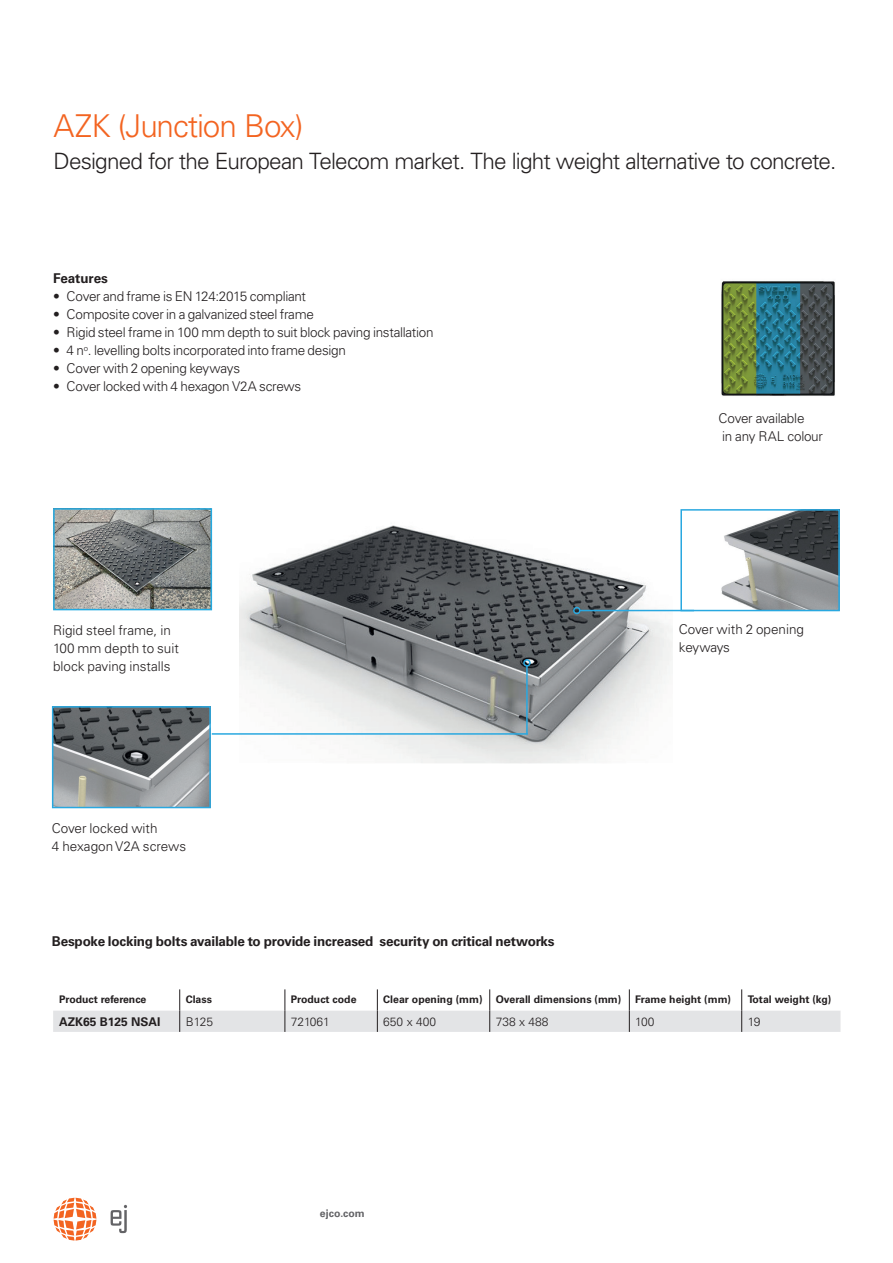
<style>
.page{position:relative;width:893px;height:1263px;background:#fff}
.page>*{position:absolute;margin:0;border:0;box-sizing:border-box;transform-origin:0 0}
.t1{font:300 31.5px "Univers LT Pro 45";letter-spacing:-.035em;color:#f36421}
.t2{font:300 22.5px "Univers LT Pro 45";letter-spacing:-.035em;color:#231f20}
.t3{font:300 13.5px/18px "Univers LT Pro 45";letter-spacing:-.02em;color:#231f20}
.t4{font:300 13.5px/18px "Univers LT Pro 45";color:#231f20}
.t5{font:700 13.5px "Univers LT Pro 65";letter-spacing:-.015em;color:#231f20}
.t6{font:300 12px "Univers LT Pro 45";color:#231f20}
.t7{font:700 12px "Univers LT Pro 65";color:#231f20}
.t8{font:700 10.5px "Univers LT Pro 65";color:#231f20}
.t9{font:700 10.5px "Univers LT Pro 65";letter-spacing:.005em;color:#636366}
</style>
<div class="page">
<img style="left:239px;top:525px;width:434px;height:239px">
<img style="left:56px;top:511px;width:153px;height:96px">
<div style="left:53px;top:508px;width:159px;height:102px;border:2px solid #24aae1"></div>
<svg style="left:53px;top:989px;width:787px;height:43px"></svg>
<img style="left:55px;top:709px;width:153px;height:96px">
<div style="left:52px;top:706px;width:159px;height:102px;border:2px solid #29a8e0"></div>
<img style="left:721px;top:512px;width:116px;height:96px">
<div style="left:680px;top:509px;width:160px;height:102px;border:2px solid #29a8e0"></div>
<hr style="left:580px;top:610px;width:114px;height:1px;background:#29a8e0">
<div style="left:573px;top:607px;width:8px;height:7px;border:2px solid #29a8e0;border-radius:50%"></div>
<hr style="left:526px;top:666px;width:2px;height:68px;background:#29a8e0">
<div style="left:523px;top:659px;width:8px;height:8px;border:2px solid #29a8e0;border-radius:50%"></div>
<hr style="left:212px;top:733px;width:316px;height:2px;background:#29a8e0">
<img style="left:721px;top:281px;width:114px;height:115px">
<svg style="left:111px;top:1205px;width:16px;height:28px"></svg>
<svg style="left:54px;top:1198px;width:42px;height:42px"></svg>
<h1 class="t1" style="left:53px;top:107px;width:252px">AZK (Junction Box)</h1>
<h2 class="t2" style="left:53px;top:147px;width:784px">Designed for the European Telecom market. The light weight alternative to concrete.</h2>
<p class="t5" style="left:53px;top:271px;width:56px">Features</p>
<p class="t3" style="left:53px;top:288px;width:254px">• Cover and frame is EN 124:2015 compliant</p>
<p class="t3" style="left:53px;top:306px;width:262px">• Composite cover in a galvanized steel frame</p>
<p class="t3" style="left:53px;top:324px;width:382px">• Rigid steel frame in 100 mm depth to suit block paving installation</p>
<p class="t3" style="left:53px;top:342px;width:294px">• 4 n<sup>o</sup>. levelling bolts incorporated into frame design</p>
<p class="t3" style="left:53px;top:360px;width:188px">• Cover with 2 opening keyways</p>
<p class="t3" style="left:53px;top:378px;width:249px">• Cover locked with 4 hexagon V2A screws</p>
<p class="t4" style="left:53px;top:621px;width:127px">Rigid steel frame, in<br>100 mm depth to suit block paving installs</p>
<p class="t4" style="left:52px;top:819px;width:136px">Cover locked with<br>4 hexagon V2A screws</p>
<p class="t5" style="left:52px;top:933px;width:504px">Bespoke locking bolts available to provide increased security on critical networks</p>
<p class="t3" style="left:719px;top:409px;width:106px">Cover available<br>in any RAL colour</p>
<p class="t4" style="left:679px;top:621px;width:127px">Cover with 2 opening keyways</p>
<p class="t8" style="left:59px;top:993px;width:89px">Product reference</p>
<p class="t8" style="left:186px;top:993px;width:28px">Class</p>
<p class="t8" style="left:291px;top:993px;width:67px">Product code</p>
<p class="t8" style="left:383px;top:993px;width:101px">Clear opening (mm)</p>
<p class="t8" style="left:496px;top:993px;width:127px">Overall dimensions (mm)</p>
<p class="t8" style="left:635px;top:993px;width:97px">Frame height (mm)</p>
<p class="t8" style="left:748px;top:993px;width:85px">Total weight (kg)</p>
<p class="t7" style="left:59px;top:1014px;width:103px">AZK65 B125 NSAI</p>
<p class="t6" style="left:186px;top:1014px;width:29px">B125</p>
<p class="t6" style="left:291px;top:1014px;width:41px">721061</p>
<p class="t6" style="left:383px;top:1014px;width:54px">650 x 400</p>
<p class="t6" style="left:496px;top:1014px;width:54px">738 x 488</p>
<p class="t6" style="left:635px;top:1014px;width:21px">100</p>
<p class="t6" style="left:748px;top:1014px;width:14px">19</p>
<p class="t9" style="left:320px;top:1207px;width:46px">ejco.com</p>
</div>
